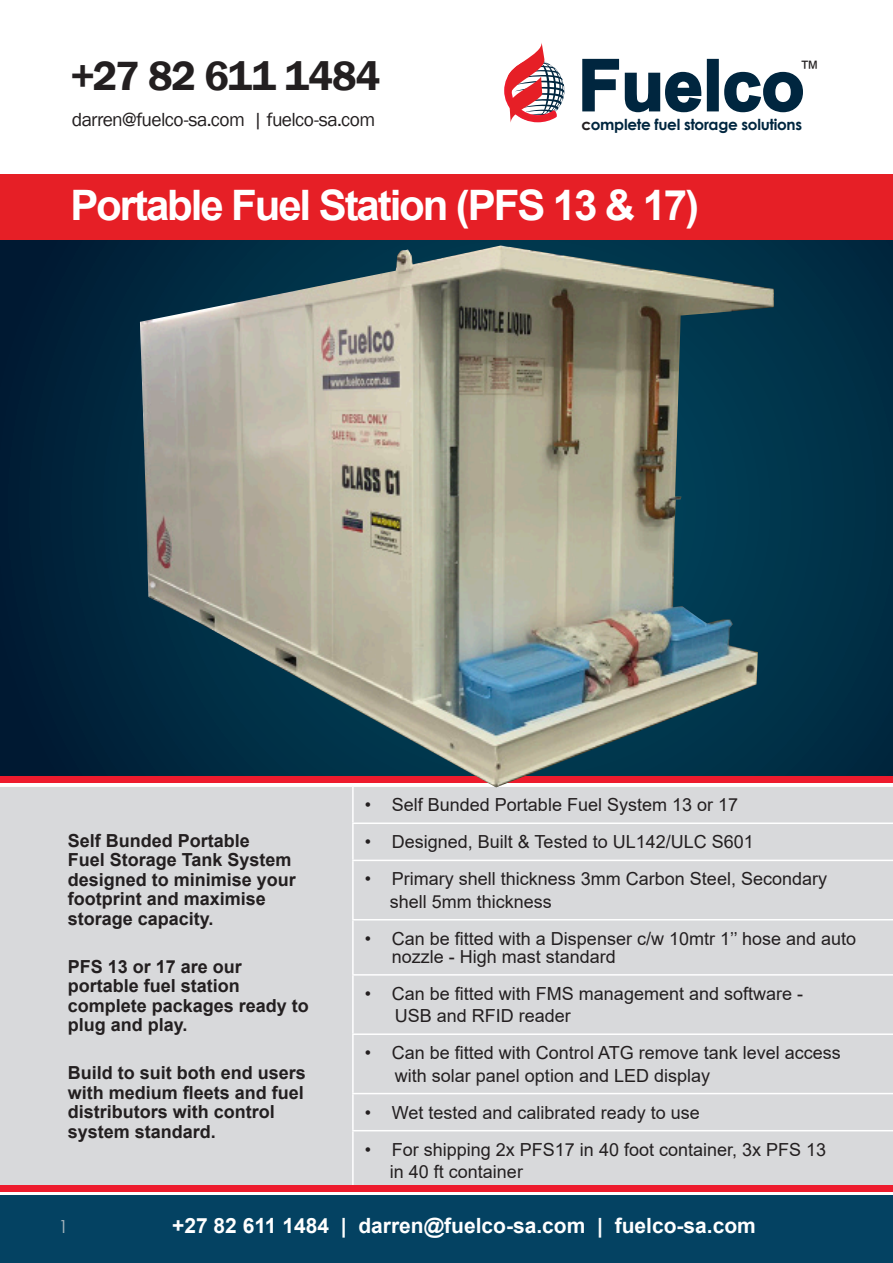
<style>
.page{position:relative;width:893px;height:1263px;background:#fff}
.page>*{position:absolute;margin:0;border:0;box-sizing:border-box;transform-origin:0 0}
.t1{font:700 70.2px "Arial";color:#00263f}
.t2{font:700 42px "Arial";letter-spacing:-.05em;color:#fff}
.T4{font:600 42px "Franklin Gothic";letter-spacing:-.02em;color:#231f20}
.t3{font:700 21px "Arial";color:#fff}
.t4{font:19.95px "Arial";color:#231f20}
.T4-2{font:19.5px "Franklin Gothic";letter-spacing:-.035em;color:#231f20}
.Text{font:18px/18px "Arial";color:#231f20}
.Text-2{font:700 18px/19.5px "Arial";color:#231f20}
.t5{font:18px "Century Gothic";color:#a7b6be}
.t6{font:700 15.15px "Century Gothic";letter-spacing:-.02em;color:#00263f}
.s1{color:#231f20}
</style>
<div class="page">
<div style="left:0;top:1196px;width:893px;height:67px;background:#044262"></div>
<svg style="left:0;top:239px;width:893px;height:537px;background:#01273e"></svg>
<div style="left:0;top:787px;width:893px;height:398px;background:#d8d9db"></div>
<hr style="left:352px;top:1094px;width:2px;height:36px;background:#fff">
<hr style="left:352px;top:1130px;width:541px;height:1px;background:#fff">
<hr style="left:352px;top:1131px;width:2px;height:58px;background:#fff">
<hr style="left:352px;top:787px;width:2px;height:35px;background:#fff">
<hr style="left:352px;top:824px;width:2px;height:36px;background:#fff">
<hr style="left:352px;top:861px;width:2px;height:58px;background:#fff">
<hr style="left:352px;top:975px;width:2px;height:58px;background:#fff">
<hr style="left:352px;top:1093px;width:541px;height:1px;background:#fff">
<hr style="left:352px;top:822px;width:541px;height:2px;background:#fff">
<hr style="left:352px;top:860px;width:541px;height:1px;background:#fff">
<hr style="left:352px;top:919px;width:541px;height:1px;background:#fff">
<hr style="left:352px;top:920px;width:2px;height:54px;background:#fff">
<hr style="left:352px;top:974px;width:541px;height:1px;background:#fff">
<hr style="left:352px;top:1033px;width:541px;height:2px;background:#fff">
<hr style="left:352px;top:1035px;width:2px;height:58px;background:#fff">
<div style="left:0;top:776px;width:893px;height:7px;background:#ee1b2d"></div>
<img style="left:140px;top:245px;width:634px;height:542px">
<div style="left:0;top:1185px;width:893px;height:6px;background:#ee1b2d"></div>
<svg style="left:504px;top:43px;width:60px;height:80px"></svg>
<svg style="left:582px;top:58px;width:120px;height:55px"></svg>
<div style="left:707px;top:59px;width:12px;height:52px;border:2px solid #00263f"></div>
<svg style="left:724px;top:71px;width:79px;height:42px"></svg>
<div style="left:0;top:174px;width:893px;height:65px;background:#e61f26"></div>
<p class="T4" style="left:70px;top:50px;width:312px">+27 82 611 1484</p>
<p class="T4-2" style="left:72px;top:107px;width:305px">darren@fuelco-sa.com | fuelco-sa.com</p>
<p class="t1" style="left:578px;top:36px;width:228px">Fuelco</p>
<p class="t6" style="left:581px;top:113px;width:222px"><span class="s1">c</span>omplete fuel storage solutions</p>
<p class="t4" style="left:799px;top:55px;width:21px">™</p>
<p class="t2" style="left:70px;top:176px;width:630px">Portable Fuel Station (PFS 13 &amp; 17)</p>
<p class="t2" style="left:71px;top:181px;width:630px">Portable Fuel Station (PFS 13 &amp; 17)</p>
<p class="Text-2" style="left:68px;top:831px;width:230px">Self Bunded Portable<br>Fuel Storage Tank System designed to minimise your footprint and maximise storage capacity.</p>
<p class="Text-2" style="left:68px;top:957px;width:243px">PFS 13 or 17 are our portable fuel station complete packages ready to plug and play.</p>
<p class="Text-2" style="left:68px;top:1063px;width:240px">Build to suit both end users with medium fleets and fuel distributors with control system standard.</p>
<p class="Text" style="left:365px;top:796px;width:375px">• Self Bunded Portable Fuel System 13 or 17</p>
<p class="Text" style="left:365px;top:833px;width:390px">• Designed, Built &amp; Tested to UL142/ULC S601</p>
<p class="Text" style="left:365px;top:870px;width:464px">• Primary shell thickness 3mm Carbon Steel, Secondary</p>
<p class="Text" style="left:390px;top:892px;width:164px">shell 5mm thickness</p>
<p class="Text" style="left:392px;top:929px;width:466px;text-indent:-27px">• Can be fitted with a Dispenser c/w 10mtr 1’’ hose and auto nozzle - High mast standard</p>
<p class="Text" style="left:365px;top:984px;width:440px">• Can be fitted with FMS management and software -</p>
<p class="Text" style="left:395px;top:1007px;width:178px">USB and RFID reader</p>
<p class="Text" style="left:365px;top:1044px;width:477px">• Can be fitted with Control ATG remove tank level access</p>
<p class="Text" style="left:395px;top:1066px;width:317px">with solar panel option and LED display</p>
<p class="Text" style="left:365px;top:1103px;width:336px">• Wet tested and calibrated ready to use</p>
<p class="Text" style="left:365px;top:1140px;width:463px">• For shipping 2x PFS17 in 40 foot container, 3x PFS 13</p>
<p class="Text" style="left:390px;top:1162px;width:135px">in 40 ft container</p>
<p class="t5" style="left:58px;top:1213px;width:11px">1</p>
<p class="t3" style="left:172px;top:1211px;width:585px">+27 82 611 1484 | darren@fuelco-sa.com | fuelco-sa.com</p>
</div>
